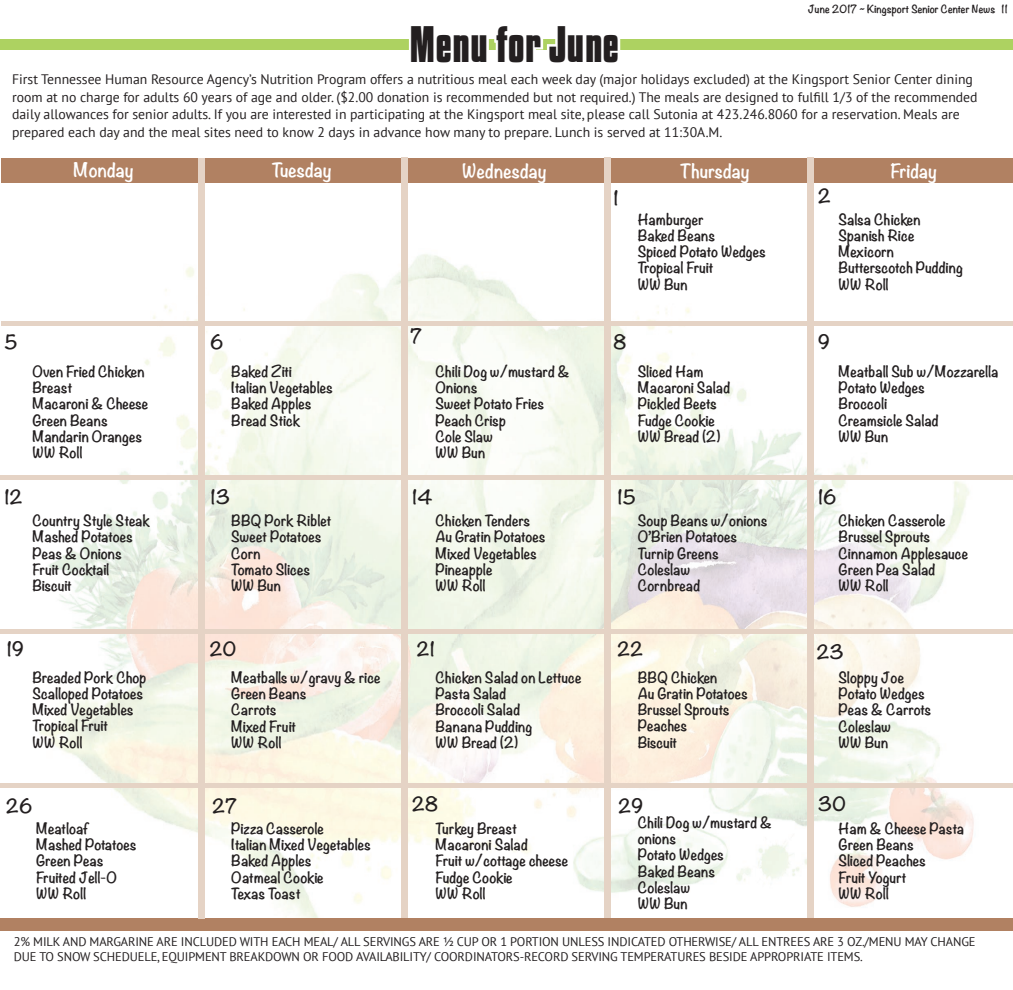
<style>
.page{position:relative;width:1013px;height:990px;background:#fff}
.page>*{position:absolute;margin:0;border:0;box-sizing:border-box;transform-origin:0 0}
.t1{font:700 45px "Kenyan Coffee Rg";color:#231f20}
.t2{font:700 17.5px "Noteworthy";color:#231f20}
.t3{font:700 17.5px "Noteworthy";color:#fff}
.t4{font:700 13.75px/16.2px "Noteworthy";color:#231f20}
.t5{font:13.75px/17.5px "PT Sans";color:#231f20}
.t6{font:12.5px/15px "PT Sans";letter-spacing:-.01em;color:#231f20}
.t7{font:700 10px "Noteworthy";color:#231f20}
</style>
<div class="page">
<img style="left:21px;top:183px;width:975px;height:736px">
<div style="left:1px;top:158px;width:1011px;height:25px;background:#b18162"></div>
<div style="left:1px;top:919px;width:1011px;height:12px;background:#b18162"></div>
<div style="left:199px;top:159px;width:6px;height:760px;background:#e5d3c5"></div>
<div style="left:401px;top:157px;width:7px;height:760px;background:#e5d3c5"></div>
<div style="left:604px;top:157px;width:6px;height:760px;background:#e5d3c5"></div>
<div style="left:807px;top:157px;width:6px;height:760px;background:#e5d3c5"></div>
<div style="left:1px;top:321px;width:1011px;height:5px;background:#e5d3c5"></div>
<div style="left:0;top:475px;width:1012px;height:5px;background:#e5d3c5"></div>
<div style="left:1px;top:629px;width:1011px;height:5px;background:#e5d3c5"></div>
<hr style="left:0;top:784px;width:1012px;height:4px;background:#e5d3c5">
<div style="left:0;top:39px;width:1012px;height:11px;background:#add261"></div>
<svg style="left:408px;top:39px;width:213px;height:11px;background:#eef6e0"></svg>
<h1 class="t1" style="left:409px;top:17px;width:211px">Menu for June</h1>
<p class="t7" style="left:808px;top:0;width:201px">June 2017 ~ Kingsport Senior Center News 11</p>
<p class="t5" style="left:12px;top:70px;width:967px">First Tennessee Human Resource Agency’s Nutrition Program offers a nutritious meal each week day (major holidays excluded) at the Kingsport Senior Center dining room at no charge for adults 60 years of age and older. ($2.00 donation is recommended but not required.) The meals are designed to fulfill 1/3 of the recommended daily allowances for senior adults. If you are interested in participating at the Kingsport meal site, please call Sutonia at 423.246.8060 for a reservation. Meals are prepared each day and the meal sites need to know 2 days in advance how many to prepare. Lunch is served at 11:30A.M.</p>
<p class="t3" style="left:73px;top:154px;width:62px">Monday</p>
<p class="t3" style="left:272px;top:154px;width:62px">Tuesday</p>
<p class="t3" style="left:462px;top:155px;width:86px">Wednesday</p>
<p class="t3" style="left:680px;top:155px;width:71px">Thursday</p>
<p class="t3" style="left:890px;top:156px;width:48px">Friday</p>
<p class="t2" style="left:4px;top:326px;width:15px">5</p>
<p class="t2" style="left:210px;top:326px;width:15px">6</p>
<p class="t2" style="left:410px;top:321px;width:13px">7</p>
<p class="t2" style="left:613px;top:182px;width:7px">1</p>
<p class="t2" style="left:818px;top:181px;width:15px">2</p>
<p class="t4" style="left:637px;top:211px;width:130px">Hamburger<br>Baked Beans<br>Spiced Potato Wedges<br>Tropical Fruit<br>WW Bun</p>
<p class="t4" style="left:838px;top:211px;width:126px">Salsa Chicken<br>Spanish Rice<br>Mexicorn<br>Butterscotch Pudding<br>WW Roll</p>
<p class="t2" style="left:613px;top:326px;width:15px">8</p>
<p class="t2" style="left:818px;top:326px;width:14px">9</p>
<p class="t4" style="left:32px;top:363px;width:117px">Oven Fried Chicken<br>Breast<br>Macaroni &amp; Cheese<br>Green Beans<br>Mandarin Oranges<br>WW Roll</p>
<p class="t4" style="left:231px;top:363px;width:103px">Baked Ziti<br>Italian Vegetables<br>Baked Apples<br>Bread Stick</p>
<p class="t4" style="left:435px;top:363px;width:136px">Chili Dog w/mustard &amp;<br>Onions<br>Sweet Potato Fries<br>Peach Crisp<br>Cole Slaw<br>WW Bun</p>
<p class="t4" style="left:637px;top:363px;width:94px">Sliced Ham<br>Macaroni Salad<br>Pickled Beets<br>Fudge Cookie<br>WW Bread (2)</p>
<p class="t4" style="left:838px;top:363px;width:161px">Meatball Sub w/Mozzarella<br>Potato Wedges<br>Broccoli<br>Creamsicle Salad<br>WW Bun</p>
<p class="t2" style="left:4px;top:481px;width:20px">12</p>
<p class="t2" style="left:210px;top:481px;width:21px">13</p>
<p class="t2" style="left:412px;top:481px;width:22px">14</p>
<p class="t2" style="left:617px;top:481px;width:20px">15</p>
<p class="t2" style="left:818px;top:481px;width:20px">16</p>
<p class="t4" style="left:32px;top:512px;width:119px">Country Style Steak<br>Mashed Potatoes<br>Peas &amp; Onions<br>Fruit Cocktail<br>Biscuit</p>
<p class="t4" style="left:231px;top:512px;width:102px">BBQ Pork Riblet<br>Sweet Potatoes<br>Corn<br>Tomato Slices<br>WW Bun</p>
<p class="t4" style="left:435px;top:512px;width:111px">Chicken Tenders<br>Au Gratin Potatoes<br>Mixed Vegetables<br>Pineapple<br>WW Roll</p>
<p class="t4" style="left:637px;top:512px;width:131px">Soup Beans w/onions<br>O’Brien Potatoes<br>Turnip Greens<br>Coleslaw<br>Cornbread</p>
<p class="t4" style="left:838px;top:512px;width:131px">Chicken Casserole<br>Brussel Sprouts<br>Cinnamon Applesauce<br>Green Pea Salad<br>WW Roll</p>
<p class="t2" style="left:7px;top:634px;width:19px">19</p>
<p class="t2" style="left:210px;top:634px;width:28px">20</p>
<p class="t4" style="left:32px;top:669px;width:116px">Breaded Pork Chop<br>Scalloped Potatoes<br>Mixed Vegetables<br>Tropical Fruit<br>WW Roll</p>
<p class="t4" style="left:231px;top:669px;width:151px">Meatballs w/gravy &amp; rice<br>Green Beans<br>Carrots<br>Mixed Fruit<br>WW Roll</p>
<p class="t2" style="left:417px;top:634px;width:20px">21</p>
<p class="t4" style="left:435px;top:669px;width:148px">Chicken Salad on Lettuce<br>Pasta Salad<br>Broccoli Salad<br>Banana Pudding<br>WW Bread (2)</p>
<p class="t2" style="left:617px;top:634px;width:28px">22</p>
<p class="t2" style="left:816px;top:637px;width:29px">23</p>
<p class="t4" style="left:637px;top:669px;width:111px">BBQ Chicken<br>Au Gratin Potatoes<br>Brussel Sprouts<br>Peaches<br>Biscuit</p>
<p class="t4" style="left:838px;top:669px;width:94px">Sloppy Joe<br>Potato Wedges<br>Peas &amp; Carrots<br>Coleslaw<br>WW Bun</p>
<p class="t2" style="left:818px;top:789px;width:30px">30</p>
<p class="t2" style="left:6px;top:790px;width:28px">26</p>
<p class="t2" style="left:212px;top:790px;width:26px">27</p>
<p class="t2" style="left:412px;top:789px;width:28px">28</p>
<p class="t4" style="left:231px;top:820px;width:141px">Pizza Casserole<br>Italian Mixed Vegetables<br>Baked Apples<br>Oatmeal Cookie<br>Texas Toast</p>
<p class="t4" style="left:435px;top:820px;width:134px">Turkey Breast<br>Macaroni Salad<br>Fruit w/cottage cheese<br>Fudge Cookie<br>WW Roll</p>
<p class="t4" style="left:637px;top:814px;width:136px">Chili Dog w/mustard &amp; onions<br>Potato Wedges<br>Baked Beans<br>Coleslaw<br>WW Bun</p>
<p class="t4" style="left:838px;top:820px;width:127px">Ham &amp; Cheese Pasta<br>Green Beans<br>Sliced Peaches<br>Fruit Yogurt<br>WW Roll</p>
<p class="t2" style="left:618px;top:790px;width:27px">29</p>
<p class="t4" style="left:36px;top:820px;width:102px">Meatloaf<br>Mashed Potatoes<br>Green Peas<br>Fruited Jell-O<br>WW Roll</p>
<p class="t6" style="left:14px;top:934px;width:963px">2% MILK AND MARGARINE ARE INCLUDED WITH EACH MEAL/ ALL SERVINGS ARE ½ CUP OR 1 PORTION UNLESS INDICATED OTHERWISE/ ALL ENTREES ARE 3 OZ./MENU MAY CHANGE<br>DUE TO SNOW SCHEDUELE, EQUIPMENT BREAKDOWN OR FOOD AVAILABILITY/ COORDINATORS-RECORD SERVING TEMPERATURES BESIDE APPROPRIATE ITEMS.</p>
</div>
